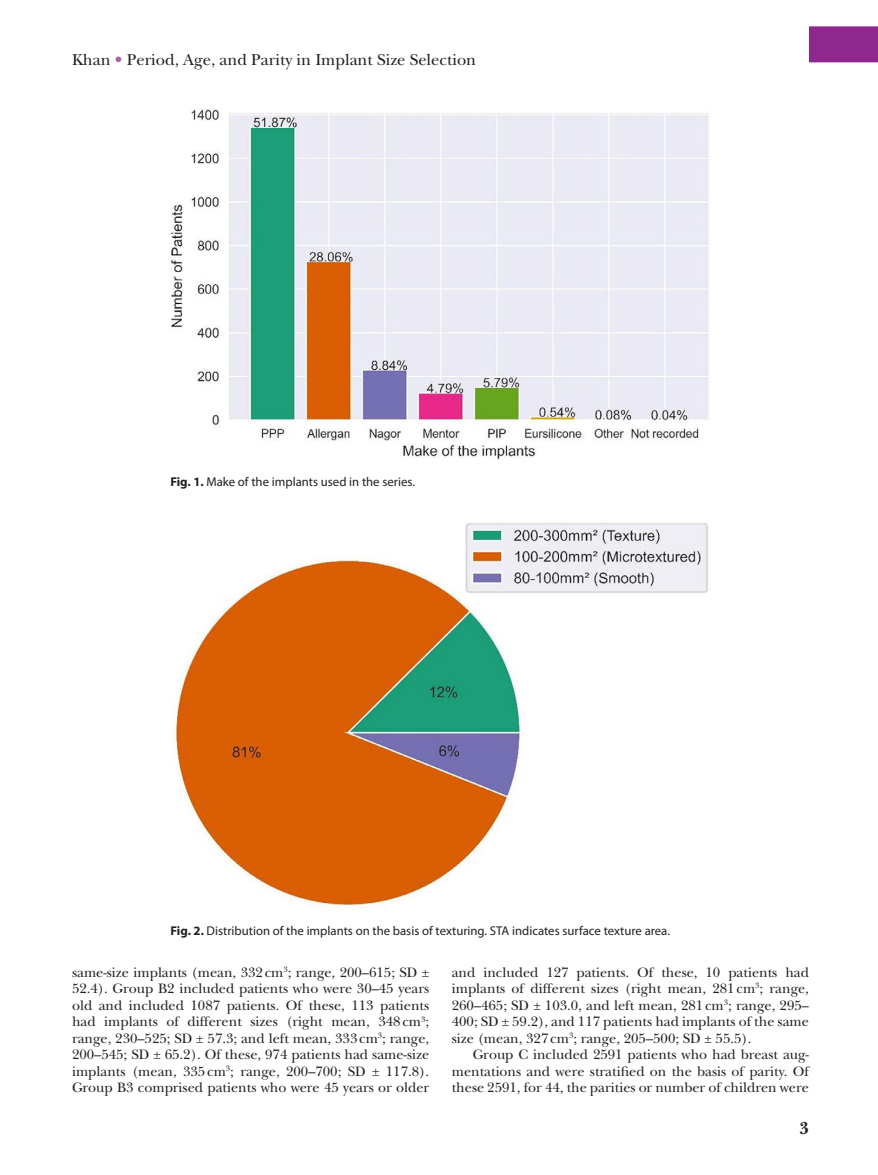
<style>
.page{position:relative;width:878px;height:1175px;background:#fff}
.page>*{position:absolute;margin:0;border:0;box-sizing:border-box;transform-origin:0 0}
.t1{font:700 18px "New Baskerville Std";color:#231f20}
.t2{font:16.5px "New Baskerville Std";color:#231f20}
.t3{font:14.25px/16.5px "New Baskerville Std";color:#231f20;text-align:justify}
.t4{font:12.75px "Myriad Pro";color:#231f20}
.s1{color:#a866aa}
.s2{font-weight:700}
</style>
<div class="page">
<div style="left:808px;top:26px;width:70px;height:36px;background:#8f278f"></div>
<img style="left:170px;top:109px;width:539px;height:351px">
<img style="left:175px;top:523px;width:533px;height:385px">
<p class="t2" style="left:72px;top:50px;width:405px">Khan <span class="s1">•</span> Period, Age, and Parity in Implant Size Selection</p>
<p class="t4" style="left:170px;top:474px;width:246px"><span class="s2">Fig. 1.</span> Make of the implants used in the series.</p>
<p class="t4" style="left:170px;top:923px;width:501px"><span class="s2">Fig. 2.</span> Distribution of the implants on the basis of texturing. STA indicates surface texture area.</p>
<p class="t3" style="left:72px;top:964px;width:359px">same-size implants (mean, 332cm<sup>3</sup>; range, 200–615; SD ± 52.4). Group B2 included patients who were 30–45 years old and included 1087 patients. Of these, 113 patients had implants of different sizes (right mean, 348cm<sup>3</sup>; range, 230–525; SD ± 57.3; and left mean, 333cm<sup>3</sup>; range, 200–545; SD ± 65.2). Of these, 974 patients had same-size implants (mean, 335cm<sup>3</sup>; range, 200–700; SD ± 117.8).<br>Group B3 comprised patients who were 45 years or older</p>
<p class="t3" style="left:451px;top:964px;width:359px">and included 127 patients. Of these, 10 patients had implants of different sizes (right mean, 281cm<sup>3</sup>; range, 260–465; SD ± 103.0, and left mean, 281cm<sup>3</sup>; range, 295– 400; SD ± 59.2), and 117 patients had implants of the same size (mean, 327cm<sup>3</sup>; range, 205–500; SD ± 55.5).</p>
<p class="t3" style="left:452px;top:1046px;width:359px;text-indent:21px">Group C included 2591 patients who had breast aug&shy;mentations and were stratified on the basis of parity. Of these 2591, for 44, the parities or number of children were</p>
<p class="t1" style="left:799px;top:1118px;width:11px">3</p>
</div>
